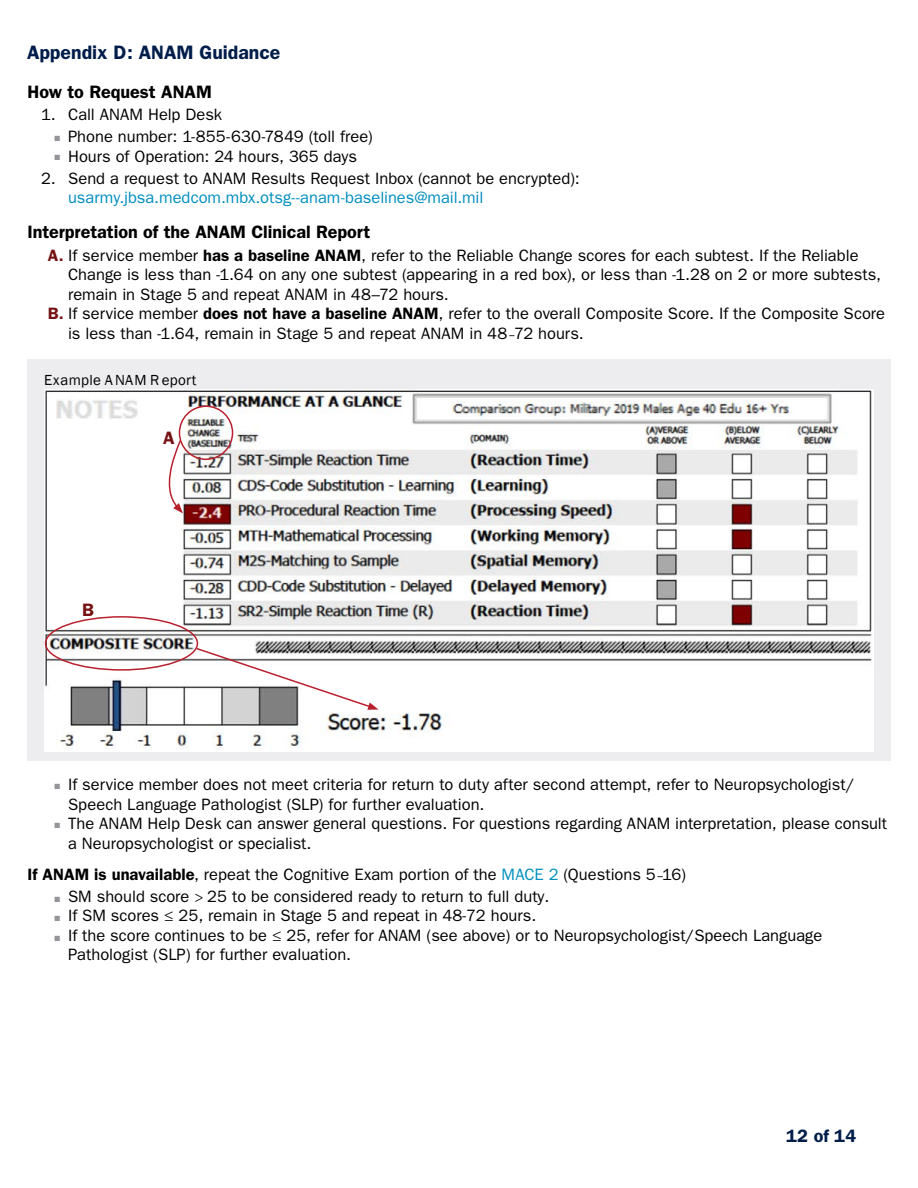
<style>
.page{position:relative;width:918px;height:1188px;background:#fff}
.page>*{position:absolute;margin:0;border:0;box-sizing:border-box;transform-origin:0 0}
.t1{font:600 19.5px "Franklin Gothic";color:#001d4a}
.t2{font:600 18px "Franklin Gothic";color:#000}
.t3{font:600 18px "Franklin Gothic";color:#001d4a}
.t4{font:600 18px "Franklin Gothic";color:#761113}
.t5{font:16.5px/19.5px "ITC Franklin Gothic Std";color:#000}
.t6{font:16.5px "ITC Franklin Gothic Std";color:#008ebe}
.t7{font:15px "Franklin Gothic";letter-spacing:.025em;color:#000}
.s1{color:#939598}
.s2{font-family:"Franklin Gothic";font-weight:600;color:#761113}
.s3{font-family:"Franklin Gothic";font-weight:600}
.s4{font-family:"Franklin Gothic";font-size:13.2px}
.s5{color:#008ebe}
.s6{font-family:"Minion Pro"}
</style>
<div class="page">
<div style="left:27px;top:359px;width:864px;height:402px;background:#edecef"></div>
<img style="left:44px;top:390px;width:830px;height:362px">
<div style="left:179px;top:406px;width:54px;height:54px;border:2px solid #b8202e;border-radius:50%"></div>
<div style="left:45px;top:616px;width:153px;height:55px;border:2px solid #b8202e;border-radius:50%"></div>
<svg style="left:161px;top:439px;width:22px;height:75px;background:#f8eaeb"></svg>
<svg style="left:195px;top:647px;width:184px;height:63px;background:#dfdadb"></svg>
<p class="t1" style="left:27px;top:41px;width:255px">Appendix D: ANAM Guidance</p>
<p class="t2" style="left:28px;top:81px;width:186px">How to Request ANAM</p>
<p class="t5" style="left:41px;top:105px;width:183px">1. Call ANAM Help Desk</p>
<p class="t5" style="left:55px;top:127px;width:320px"><span class="s1">■</span> Phone number: 1-855-630-7849 (toll free)</p>
<p class="t5" style="left:55px;top:146px;width:304px"><span class="s1">■</span> Hours of Operation: 24 hours, 365 days</p>
<p class="t5" style="left:41px;top:169px;width:540px">2. Send a request to ANAM Results Request Inbox (cannot be encrypted):</p>
<p class="t6" style="left:68px;top:188px;width:417px">usarmy.jbsa.medcom.mbx.otsg--anam-baselines@mail.mil</p>
<p class="t2" style="left:28px;top:222px;width:344px">Interpretation of the ANAM Clinical Report</p>
<p class="t5" style="left:48px;top:245px;width:812px"><span class="s2">A.</span> If service member <span class="s3">has a baseline ANAM</span>, refer to the Reliable Change scores for each subtest. If the Reliable</p>
<p class="t5" style="left:68px;top:265px;width:815px">Change is less than -1.64 on any one subtest (appearing in a red box), or less than -1.28 on 2 or more subtests,</p>
<p class="t5" style="left:68px;top:284px;width:382px">remain in Stage 5 and repeat ANAM in 48–72 hours.</p>
<p class="t5" style="left:48px;top:304px;width:839px"><span class="s2">B.</span> If service member <span class="s3">does not have a baseline ANAM</span>, refer to the overall Composite Score. If the Composite Score</p>
<p class="t5" style="left:68px;top:323px;width:517px">is less than -1.64, remain in Stage 5 and repeat ANAM in 48<span class="s4">–</span>72 hours.</p>
<p class="t7" style="left:44px;top:371px;width:154px">Example A NAM R eport</p>
<p class="t4" style="left:82px;top:599px;width:13px">B</p>
<p class="t4" style="left:163px;top:427px;width:13px">A</p>
<p class="t5" style="left:68px;top:775px;width:788px;text-indent:-14px"><span class="s1">■</span> If service member does not meet criteria for return to duty after second attempt, refer to Neuropsychologist/<br>Speech Language Pathologist (SLP) for further evaluation.</p>
<p class="t5" style="left:68px;top:814px;width:821px;text-indent:-14px"><span class="s1">■</span> The ANAM Help Desk can answer general questions. For questions regarding ANAM interpretation, please consult a Neuropsychologist or specialist.</p>
<p class="t5" style="left:28px;top:864px;width:660px"><span class="s3">If ANAM is unavailable</span>, repeat the Cognitive Exam portion of the <span class="s5">MACE 2</span> (Questions 5<span class="s4">–</span>16)</p>
<p class="t5" style="left:55px;top:887px;width:496px"><span class="s1">■</span> SM should score <span class="s6">&gt;</span> 25 to be considered ready to return to full duty.</p>
<p class="t5" style="left:55px;top:906px;width:483px"><span class="s1">■</span> If SM scores <span class="s6">≤</span> 25, remain in Stage 5 and repeat in 48-72 hours.</p>
<p class="t5" style="left:68px;top:926px;width:756px;line-height:19px;text-indent:-13px"><span class="s1">■</span> If the score continues to be <span class="s6">≤</span> 25, refer for ANAM (see above) or to Neuropsychologist/Speech Language<br>Pathologist (SLP) for further evaluation.</p>
<p class="t3" style="left:786px;top:1125px;width:72px">12 of 14</p>
</div>
